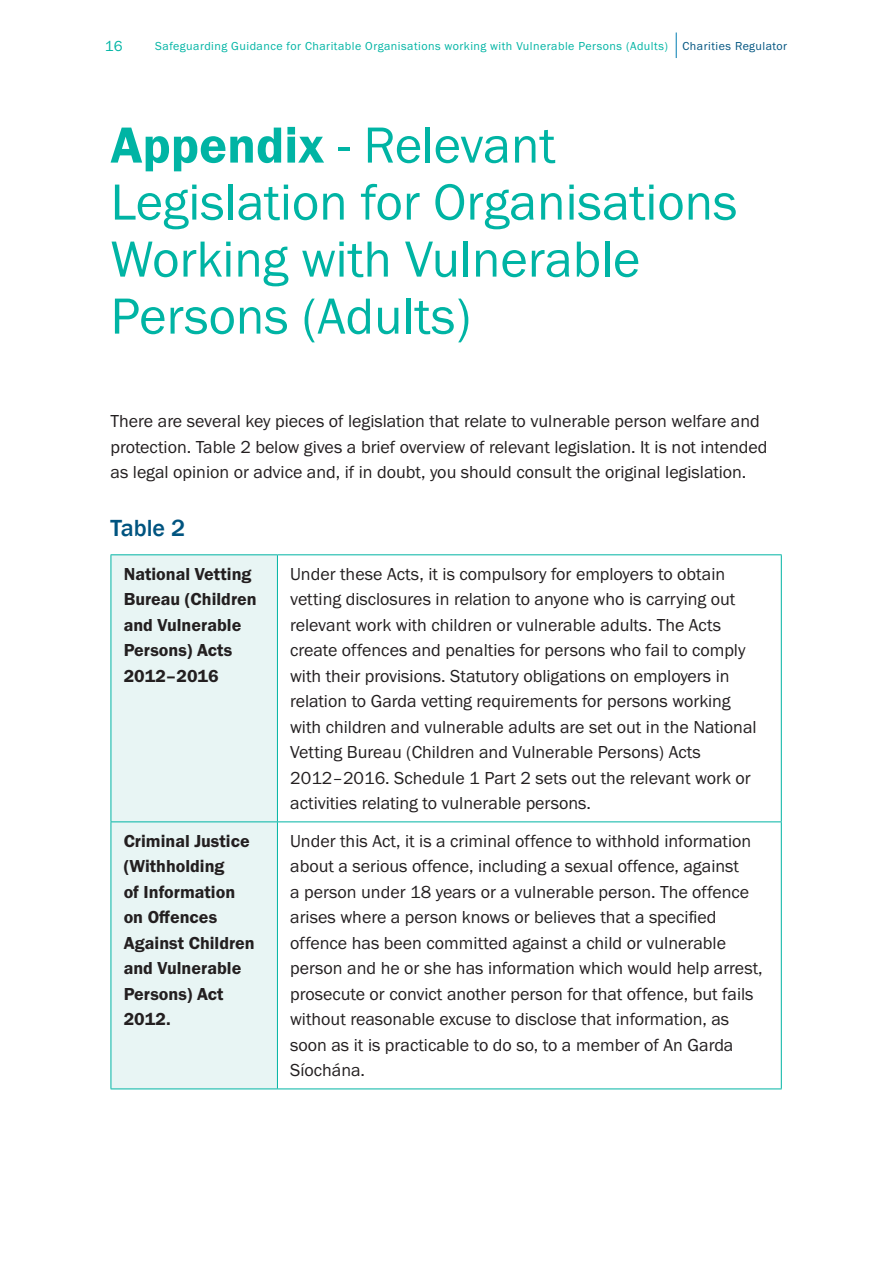
<style>
.page{position:relative;width:893px;height:1263px;background:#fff}
.page>*{position:absolute;margin:0;border:0;box-sizing:border-box;transform-origin:0 0}
.Main_Head_guide_Nov{font:52.5px/57px "Franklin Gothic URW Boo";color:#00b4a4}
.Principles_action{font:500 24px "Franklin Gothic";color:#005480}
.Body_Text{font:18px/25.5px "Franklin Gothic URW Boo";color:#231f20}
.Body_Text-2{font:18px/25.5px "Franklin Gothic URW Dem";color:#231f20}
.t1{font:15px "Franklin Gothic URW Boo";color:#00b4a4}
.t2{font:12px "Franklin Gothic URW Boo";letter-spacing:.04em;color:#00b4a4}
.s1{color:#005480}
.s2{font-family:"Franklin Gothic URW Dem"}
</style>
<div class="page">
<svg style="left:676px;top:33px;width:1px;height:25px"></svg>
<div style="left:112px;top:555px;width:165px;height:533px;background:#e8f5f4"></div>
<hr style="left:111px;top:554px;width:166px;height:1px;background:#00b4a4">
<hr style="left:111px;top:555px;width:1px;height:266px;background:#00b4a4">
<hr style="left:277px;top:554px;width:505px;height:1px;background:#00b4a4">
<hr style="left:277px;top:555px;width:1px;height:266px;background:#00b4a4">
<hr style="left:781px;top:555px;width:1px;height:266px;background:#00b4a4">
<hr style="left:111px;top:821px;width:166px;height:1px;background:#00b4a4">
<hr style="left:111px;top:822px;width:1px;height:266px;background:#00b4a4">
<hr style="left:277px;top:821px;width:505px;height:1px;background:#00b4a4">
<hr style="left:277px;top:822px;width:1px;height:266px;background:#00b4a4">
<hr style="left:781px;top:822px;width:1px;height:266px;background:#00b4a4">
<hr style="left:111px;top:1088px;width:166px;height:1px;background:#00b4a4">
<hr style="left:277px;top:1088px;width:505px;height:1px;background:#00b4a4">
<p class="t1" style="left:105px;top:37px;width:19px">16</p>
<p class="t2" style="left:155px;top:39px;width:633px">Safeguarding Guidance for Charitable Organisations working with Vulnerable Persons (Adults) <span class="s1">Charities Regulator</span></p>
<p class="Main_Head_guide_Nov" style="left:111px;top:116px;width:628px"><span class="s2">Appendix</span> - Relevant<br>Legislation for Organisations<br>Working with Vulnerable<br>Persons (Adults)</p>
<p class="Body_Text" style="left:111px;top:408px;width:658px">There are several key pieces of legislation that relate to vulnerable person welfare and protection. Table 2 below gives a brief overview of relevant legislation. It is not intended as legal opinion or advice and, if in doubt, you should consult the original legislation.</p>
<p class="Principles_action" style="left:111px;top:513px;width:76px">Table 2</p>
<p class="Body_Text-2" style="left:124px;top:560px;width:134px">National Vetting<br>Bureau (Children and Vulnerable<br>Persons) Acts<br>2012–2016</p>
<p class="Body_Text" style="left:290px;top:560px;width:468px">Under these Acts, it is compulsory for employers to obtain vetting disclosures in relation to anyone who is carrying out relevant work with children or vulnerable adults. The Acts create offences and penalties for persons who fail to comply with their provisions. Statutory obligations on employers in relation to Garda vetting requirements for persons working with children and vulnerable adults are set out in the National Vetting Bureau (Children and Vulnerable Persons) Acts 2012–2016. Schedule 1 Part 2 sets out the relevant work or activities relating to vulnerable persons.</p>
<p class="Body_Text-2" style="left:124px;top:827px;width:133px">Criminal Justice (Withholding<br>of Information on Offences<br>Against Children and Vulnerable<br>Persons) Act<br>2012.</p>
<p class="Body_Text" style="left:290px;top:827px;width:474px">Under this Act, it is a criminal offence to withhold information about a serious offence, including a sexual offence, against<br>a person under 18 years or a vulnerable person. The offence arises where a person knows or believes that a specified offence has been committed against a child or vulnerable person and he or she has information which would help arrest, prosecute or convict another person for that offence, but fails without reasonable excuse to disclose that information, as soon as it is practicable to do so, to a member of An Garda Síochána.</p>
</div>
